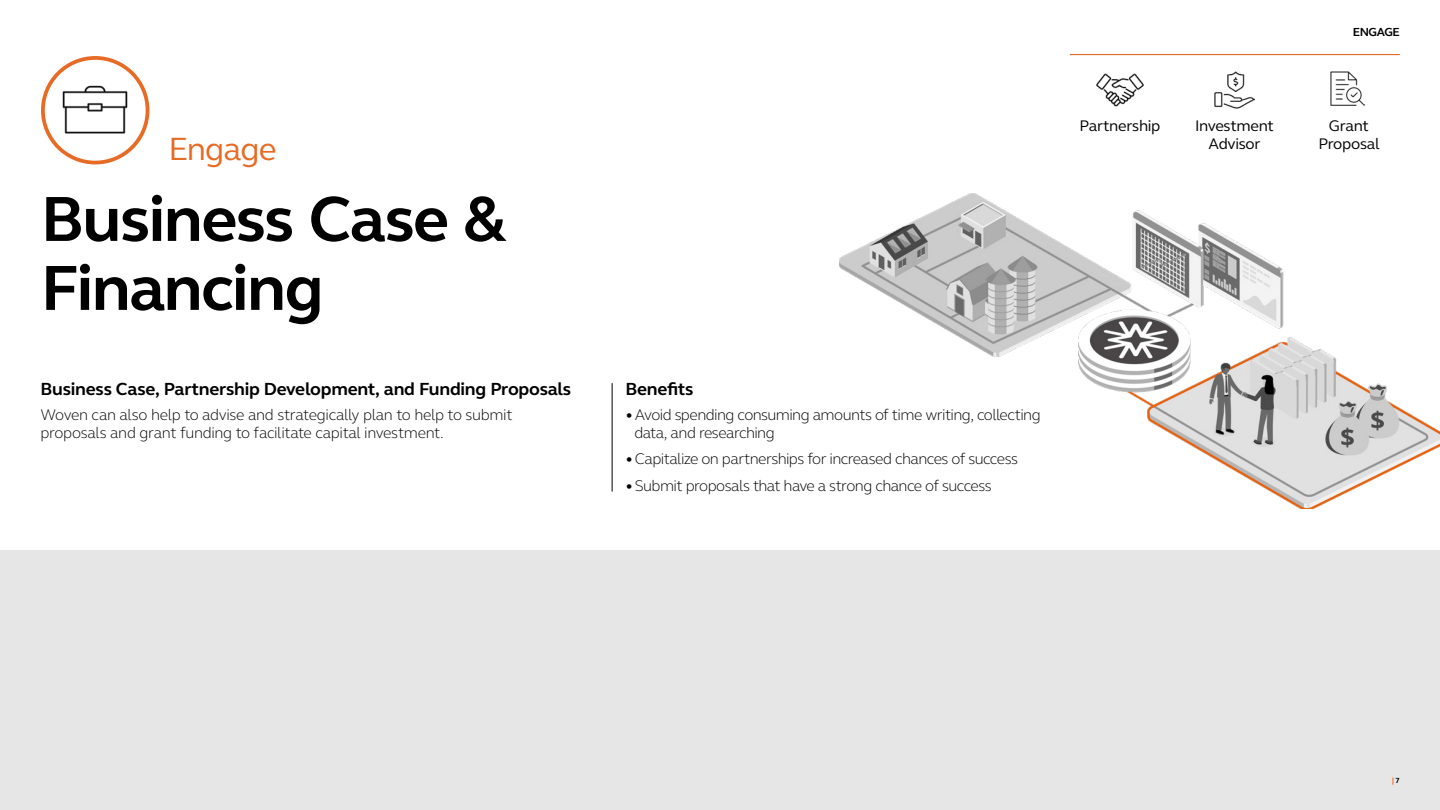
<style>
.page{position:relative;width:1440px;height:810px;background:#fff}
.page>*{position:absolute;margin:0;border:0;box-sizing:border-box;transform-origin:0 0}
.t1{font:700 65.25px/69px "FS Elliot Pro";letter-spacing:-.025em;color:#000}
.t2{font:33px "FS Elliot Pro";color:#e76a25}
.t3{font:700 18px "FS Elliot Pro";letter-spacing:-.015em;color:#000}
.t4{font:300 15.75px/18px "FS Elliot Pro";letter-spacing:-.035em;color:#000}
.t5{font:15.75px/18px "FS Elliot Pro";letter-spacing:-.02em;color:#000;text-align:center}
.t6{font:700 12px "FS Elliot Pro";letter-spacing:-.025em;color:#000}
.t7{font:7.5px "FS Elliot Pro";color:#e76a25}
.s1{color:#000}
</style>
<div class="page">
<hr style="left:1070px;top:54px;width:330px;height:1px;background:#e76a25">
<img style="left:839px;top:194px;width:601px;height:314px">
<img style="left:1331px;top:72px;width:34px;height:34px">
<img style="left:1215px;top:71px;width:40px;height:38px">
<img style="left:1096px;top:73px;width:48px;height:34px">
<div style="left:41px;top:56px;width:108px;height:108px;border:4px solid #e76a25;border-radius:50%"></div>
<img style="left:62px;top:85px;width:66px;height:49px">
<hr style="left:612px;top:383px;width:1px;height:109px;background:#000">
<div style="left:0;top:551px;width:1440px;height:259px;background:#e7e6e6"></div>
<h2 class="t2" style="left:168px;top:127px;width:110px">Engage</h2>
<h1 class="t1" style="left:41px;top:183px;width:467px">Business Case &amp;<br>Financing</h1>
<p class="t3" style="left:40px;top:377px;width:532px">Business Case, Partnership Development, and Funding Proposals</p>
<p class="t4" style="left:40px;top:405px;width:474px">Woven can also help to advise and strategically plan to help to submit proposals and grant funding to facilitate capital investment.</p>
<p class="t6" style="left:1353px;top:24px;width:47px">Engage</p>
<p class="t5" style="left:1079px;top:117px;width:82px">Partnership</p>
<p class="t5" style="left:1318px;top:117px;width:63px">Grant<br>Proposal</p>
<p class="t5" style="left:1195px;top:117px;width:80px">Investment<br>Advisor</p>
<p class="t3" style="left:625px;top:377px;width:70px">Benefits</p>
<p class="t4" style="left:634px;top:405px;width:408px;text-indent:-9px">•Avoid spending consuming amounts of time writing, collecting data, and researching</p>
<p class="t4" style="left:625px;top:450px;width:394px">•Capitalize on partnerships for increased chances of success</p>
<p class="t4" style="left:625px;top:476px;width:368px">•Submit proposals that have a strong chance of success</p>
<p class="t7" style="left:1392px;top:776px;width:9px">|<span class="s1">7</span></p>
</div>
